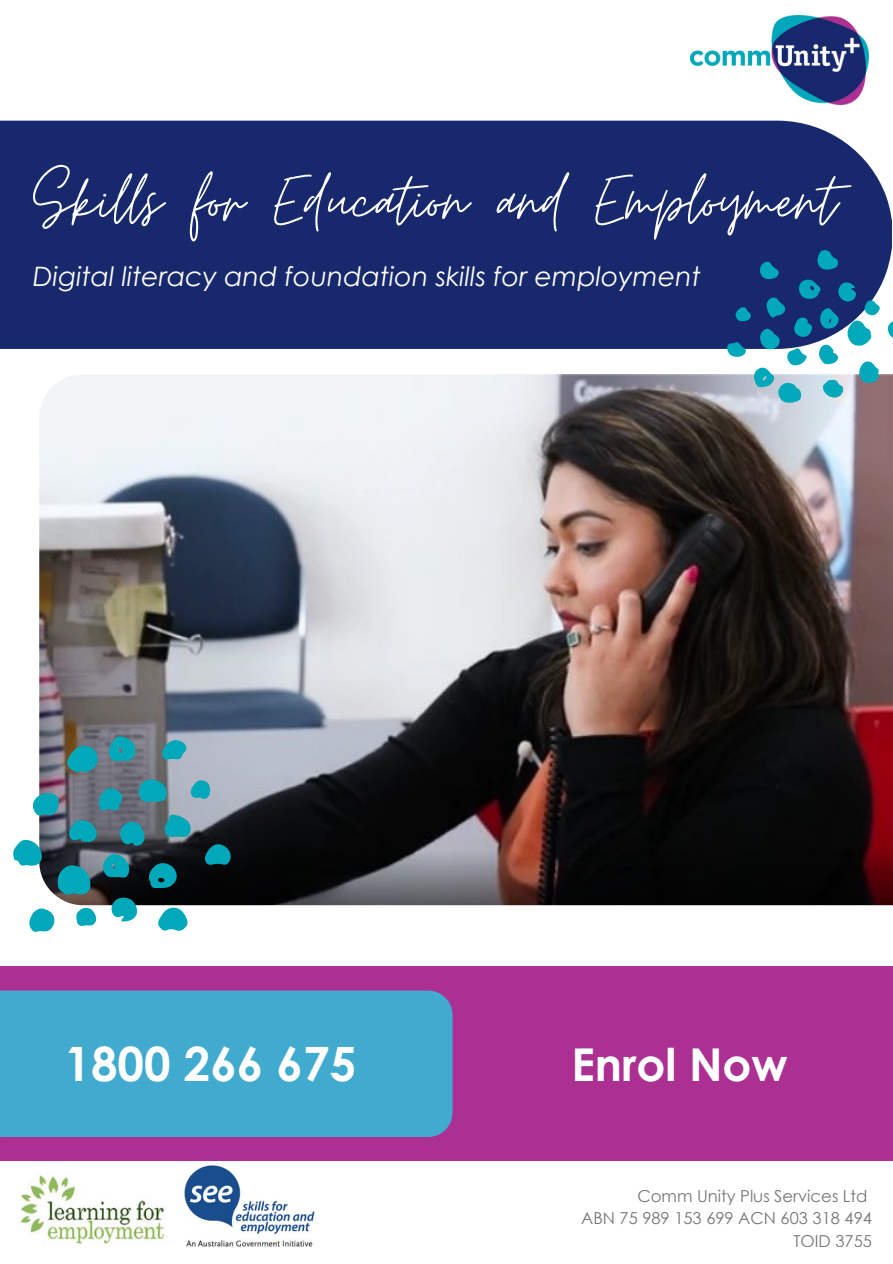
<style>
.page{position:relative;width:893px;height:1264px;background:#fff}
.page>*{position:absolute;margin:0;border:0;box-sizing:border-box;transform-origin:0 0}
.t1{font:79.5px "Moon Time";color:#fff}
.t2{font:700 47.4px "Century Gothic";color:#fff}
.t3{font:700 45.3px "Century Gothic";color:#fff}
.t4{font:italic 26.7px "Century Gothic";color:#fff}
.t5{font:16.5px/22.5px "Century Gothic";color:#000;text-align:right}
</style>
<div class="page">
<div style="left:0;top:121px;width:892px;height:228px;background:#17286d"></div>
<img style="left:690px;top:15px;width:178px;height:89px">
<div style="left:0;top:966px;width:892px;height:194px;background:#ab3092"></div>
<div style="left:0;top:990px;width:452px;height:146px;background:#41aacf"></div>
<img style="left:39px;top:374px;width:853px;height:531px">
<svg style="left:887px;top:319px;width:5px;height:19px"></svg>
<svg style="left:726px;top:250px;width:154px;height:153px"></svg>
<svg style="left:13px;top:731px;width:223px;height:201px"></svg>
<img style="left:20px;top:1172px;width:145px;height:73px">
<img style="left:181px;top:1160px;width:136px;height:87px">
<p class="t1" style="left:33px;top:152px;width:804px">Skills for Education and Employment</p>
<p class="t4" style="left:33px;top:259px;width:669px">Digital literacy and foundation skills for employment</p>
<p class="t2" style="left:64px;top:1032px;width:293px">1800 266 675</p>
<p class="t3" style="left:571px;top:1035px;width:218px">Enrol Now</p>
<p class="t5" style="left:581px;top:1183px;width:292px">Comm Unity Plus Services Ltd<br>ABN 75 989 153 699 ACN 603 318 494<br>TOID 3755</p>
</div>
